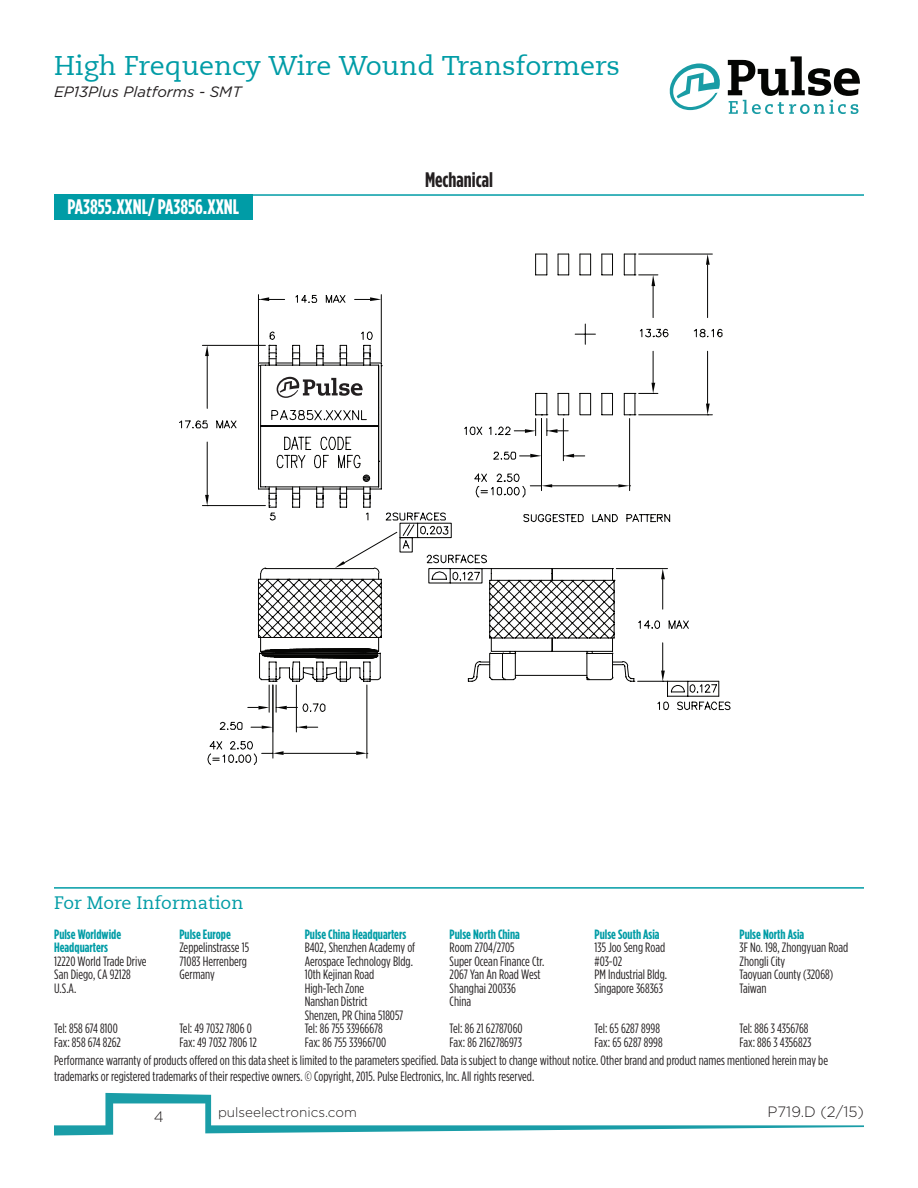
<style>
.page{position:relative;width:918px;height:1188px;background:#fff}
.page>*{position:absolute;margin:0;border:0;box-sizing:border-box;transform-origin:0 0}
.t1{font:27px "Caecilia LT";color:#009ca6}
.t2{font:700 21px "Gotham Condensed";color:#fff}
.t3{font:700 21px "Gotham Condensed";color:#231f20}
.t4{font:18px "Caecilia LT";color:#009ca6}
.t5{font:italic 15px "Gotham";color:#231f20}
.t6{font:300 15px "Gotham";color:#231f20}
.t7{font:13.5px/13.5px "Gotham Condensed";color:#231f20}
.t8{font:700 13.5px/13.5px "Gotham Condensed";color:#009ca6}
.t9{font:300 13.5px "Gotham";color:#231f20}
</style>
<div class="page">
<svg style="left:728px;top:56px;width:132px;height:58px"></svg>
<svg style="left:669px;top:63px;width:51px;height:47px"></svg>
<svg style="left:54px;top:1093px;width:810px;height:43px"></svg>
<hr style="left:54px;top:887px;width:810px;height:2px;background:#009ca6">
<div style="left:54px;top:194px;width:199px;height:26px;background:#009ca6"></div>
<hr style="left:164px;top:194px;width:700px;height:2px;background:#009ca6">
<svg style="left:179px;top:345px;width:79px;height:162px"></svg>
<svg style="left:207px;top:684px;width:162px;height:81px"></svg>
<svg style="left:269px;top:328px;width:461px;height:383px"></svg>
<svg style="left:258px;top:582px;width:231px;height:100px"></svg>
<svg style="left:489px;top:254px;width:231px;height:443px"></svg>
<svg style="left:258px;top:274px;width:407px;height:308px"></svg>
<h1 class="t1" style="left:54px;top:54px;width:568px">High Frequency Wire Wound Transformers</h1>
<p class="t5" style="left:54px;top:85px;width:189px">EP13Plus Platforms - SMT</p>
<h2 class="t2" style="left:68px;top:197px;width:173px">PA3855.XXNL/ PA3856.XXNL</h2>
<h2 class="t3" style="left:425px;top:171px;width:69px">Mechanical</h2>
<h3 class="t4" style="left:54px;top:895px;width:191px">For More Information</h3>
<p class="t8" style="left:54px;top:928px;width:68px">Pulse Worldwide<br>Headquarters</p>
<p class="t7" style="left:54px;top:955px;width:94px">12220 World Trade Drive<br>San Diego, CA 92128<br>U.S.A.</p>
<p class="t7" style="left:54px;top:1023px;width:68px">Tel: 858 674 8100<br>Fax: 858 674 8262</p>
<p class="t8" style="left:739px;top:928px;width:66px">Pulse North Asia</p>
<p class="t7" style="left:739px;top:942px;width:110px">3F No. 198, Zhongyuan Road<br>Zhongli City<br>Taoyuan County (32068)<br>Taiwan</p>
<p class="t7" style="left:739px;top:1023px;width:73px">Tel: 886 3 4356768<br>Fax: 886 3 4356823</p>
<p class="t7" style="left:54px;top:1052px;width:776px;line-height:16.2px">Performance warranty of products offered on this data sheet is limited to the parameters specified. Data is subject to change without notice. Other brand and product names mentioned herein may be trademarks or registered trademarks of their respective owners. © Copyright, 2015. Pulse Electronics, Inc. All rights reserved.</p>
<p class="t8" style="left:179px;top:928px;width:53px">Pulse Europe</p>
<p class="t7" style="left:179px;top:942px;width:71px">Zeppelinstrasse 15<br>71083 Herrenberg<br>Germany</p>
<p class="t8" style="left:305px;top:928px;width:103px">Pulse China Headquarters</p>
<p class="t7" style="left:305px;top:942px;width:112px">B402, Shenzhen Academy of<br>Aerospace Technology Bldg.<br>10th Kejinan Road<br>High-Tech Zone<br>Nanshan District<br>Shenzen, PR China 518057<br>Tel: 86 755 33966678<br>Fax: 86 755 33966700</p>
<p class="t8" style="left:450px;top:928px;width:72px">Pulse North China</p>
<p class="t7" style="left:450px;top:942px;width:96px">Room 2704/2705<br>Super Ocean Finance Ctr.<br>2067 Yan An Road West<br>Shanghai 200336<br>China</p>
<p class="t7" style="left:450px;top:1023px;width:75px">Tel: 86 21 62787060<br>Fax: 86 2162786973</p>
<p class="t8" style="left:595px;top:928px;width:67px">Pulse South Asia</p>
<p class="t7" style="left:595px;top:942px;width:74px">135 Joo Seng Road #03-02<br>PM Industrial Bldg.<br>Singapore 368363</p>
<p class="t7" style="left:595px;top:1023px;width:70px">Tel: 65 6287 8998<br>Fax: 65 6287 8998</p>
<p class="t7" style="left:179px;top:1023px;width:79px">Tel: 49 7032 7806 0<br>Fax: 49 7032 7806 12</p>
<p class="t6" style="left:154px;top:1110px;width:11px">4</p>
<p class="t9" style="left:218px;top:1107px;width:140px">pulseelectronics.com</p>
<p class="t6" style="left:767px;top:1105px;width:98px">P719.D (2/15)</p>
</div>
